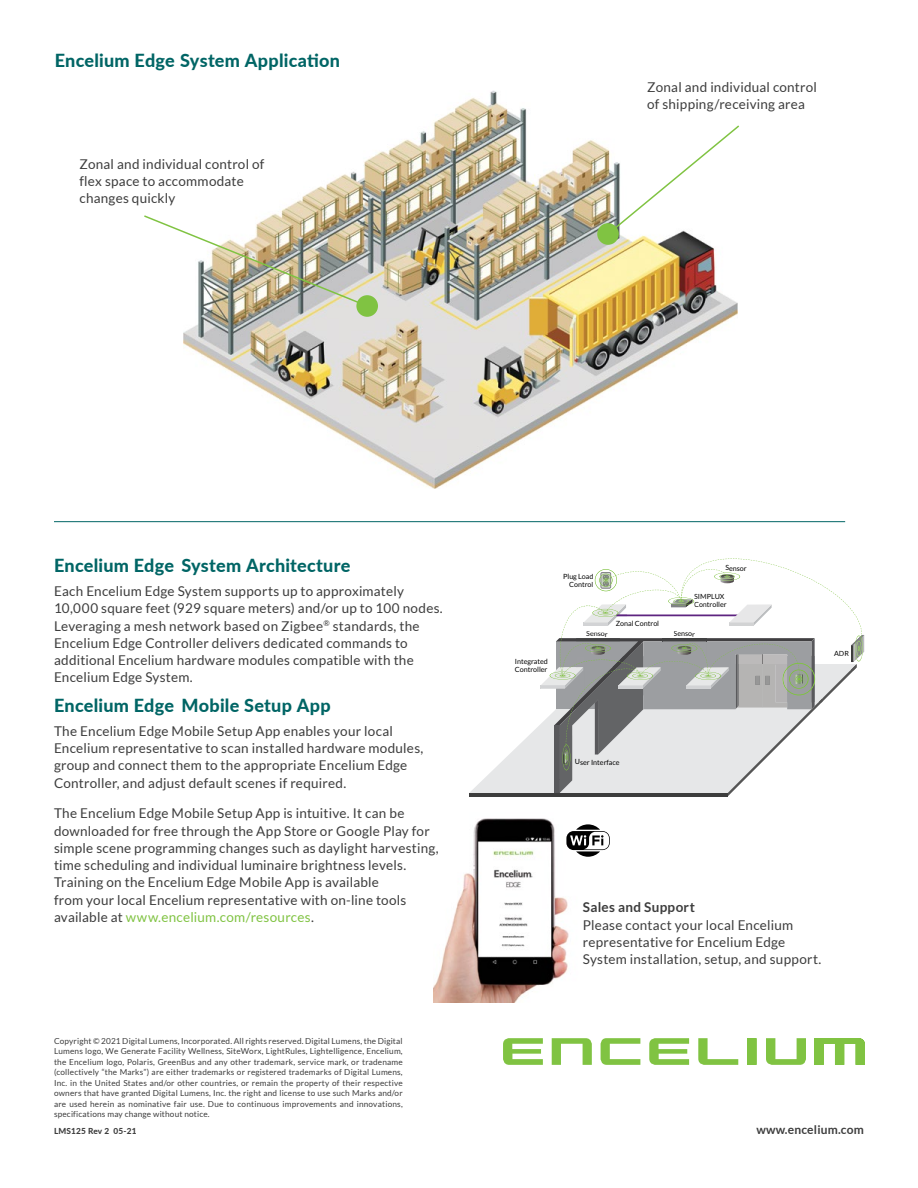
<style>
.page{position:relative;width:918px;height:1188px;background:#fff}
.page>*{position:absolute;margin:0;border:0;box-sizing:border-box;transform-origin:0 0}
.t1{font:800 18px "Lato";letter-spacing:.01em;color:#006565}
.t2{font:13.5px/17.2px "Lato";letter-spacing:.015em;color:#3d3d3d}
.t3{font:700 13.5px "Lato";letter-spacing:.025em;color:#3d3d3d}
.t4{font:700 12px "Lato";letter-spacing:.015em;color:#3d3d3d}
.t5{font:8.25px/10.5px "Lato";letter-spacing:.02em;color:#3d3d3d;text-align:justify}
.t6{font:800 8.25px "Lato";letter-spacing:.02em;color:#3d3d3d}
.t7{font:7.2px/8.1px "Lato";letter-spacing:-.005em;color:#000}
.s1{color:#80c342}
</style>
<div class="page">
<svg style="left:503px;top:1038px;width:40px;height:27px"></svg>
<svg style="left:552px;top:1038px;width:40px;height:27px"></svg>
<svg style="left:601px;top:1038px;width:39px;height:27px"></svg>
<svg style="left:649px;top:1038px;width:40px;height:27px"></svg>
<svg style="left:698px;top:1038px;width:40px;height:27px"></svg>
<svg style="left:747px;top:1038px;width:9px;height:27px"></svg>
<svg style="left:766px;top:1038px;width:40px;height:27px"></svg>
<svg style="left:814px;top:1038px;width:51px;height:27px"></svg>
<img style="left:433px;top:818px;width:136px;height:185px">
<img style="left:183px;top:91px;width:555px;height:397px">
<div style="left:356px;top:295px;width:22px;height:22px;background:#80c342;border-radius:50%"></div>
<div style="left:597px;top:223px;width:22px;height:22px;background:#80c342;border-radius:50%"></div>
<hr style="left:54px;top:521px;width:791px;height:1px;background:#006565">
<svg style="left:470px;top:685px;width:71px;height:108px"></svg>
<hr style="left:469px;top:793px;width:258px;height:4px;background:#3d3d3d">
<img style="left:723px;top:558px;width:19px;height:1px">
<img style="left:864px;top:635px;width:1px;height:17px">
<svg style="left:541px;top:559px;width:323px;height:238px"></svg>
<svg style="left:566px;top:831px;width:44px;height:19px"></svg>
<svg style="left:570px;top:824px;width:39px;height:33px"></svg>
<svg style="left:606px;top:124px;width:133px;height:112px"></svg>
<img style="left:144px;top:214px;width:225px;height:94px">
<h1 class="t1" style="left:55px;top:47px;width:287px">Encelium Edge System Application</h1>
<p class="t2" style="left:80px;top:155px;width:186px">Zonal and individual control of flex space to accommodate changes quickly</p>
<p class="t2" style="left:647px;top:78px;width:171px">Zonal and individual control of shipping/receiving area</p>
<h1 class="t1" style="left:54px;top:552px;width:298px">Encelium Edge System Architecture</h1>
<p class="t2" style="left:54px;top:583px;width:390px">Each Encelium Edge System supports up to approximately 10,000 square feet (929 square meters) and/or up to 100 nodes.<br>Leveraging a mesh network based on Zigbee<sup>®</sup> standards, the Encelium Edge Controller delivers dedicated commands to additional Encelium hardware modules compatible with the Encelium Edge System.</p>
<h1 class="t1" style="left:54px;top:692px;width:278px">Encelium Edge Mobile Setup App</h1>
<p class="t2" style="left:54px;top:722px;width:371px">The Encelium Edge Mobile Setup App enables your local Encelium representative to scan installed hardware modules, group and connect them to the appropriate Encelium Edge Controller, and adjust default scenes if required.</p>
<p class="t2" style="left:54px;top:805px;width:386px">The Encelium Edge Mobile Setup App is intuitive. It can be downloaded for free through the App Store or Google Play for simple scene programming changes such as daylight harvesting, time scheduling and individual luminaire brightness levels.<br>Training on the Encelium Edge Mobile App is available<br>from your local Encelium representative with on-line tools available at <span class="s1">www.encelium.com/resources</span>.</p>
<p class="t5" style="left:54px;top:1036px;width:350px">Copyright © 2021 Digital Lumens, Incorporated. All rights reserved. Digital Lumens, the Digital Lumens logo, We Generate Facility Wellness, SiteWorx, LightRules, Lightelligence, Encelium, the Encelium logo, Polaris, GreenBus and any other trademark, service mark, or tradename (collectively “the Marks”) are either trademarks or registered trademarks of Digital Lumens, Inc. in the United States and/or other countries, or remain the property of their respective owners that have granted Digital Lumens, Inc. the right and license to use such Marks and/or are used herein as nominative fair use. Due to continuous improvements and innovations, specifications may change without notice.</p>
<p class="t6" style="left:54px;top:1125px;width:84px">LMS125 Rev 2 05-21</p>
<p class="t7" style="left:515px;top:657px;width:35px">Integrated<br>Controller</p>
<p class="t7" style="left:563px;top:572px;width:32px;text-align:right">Plug Load<br>Control</p>
<p class="t7" style="left:586px;top:630px;width:23px">Sensor</p>
<p class="t7" style="left:616px;top:619px;width:45px">Zonal Control</p>
<p class="t7" style="left:725px;top:564px;width:23px">Sensor</p>
<p class="t7" style="left:694px;top:592px;width:32px">SIMPLUX</p>
<p class="t7" style="left:694px;top:600px;width:34px">Controller</p>
<p class="t7" style="left:674px;top:630px;width:23px">Sensor</p>
<p class="t7" style="left:575px;top:758px;width:46px">User Interface</p>
<p class="t7" style="left:834px;top:649px;width:16px">ADR</p>
<p class="t3" style="left:583px;top:900px;width:114px">Sales and Support</p>
<p class="t2" style="left:583px;top:916px;width:240px">Please contact your local Encelium representative for Encelium Edge<br>System installation, setup, and support.</p>
<p class="t4" style="left:756px;top:1123px;width:109px">www.encelium.com</p>
</div>
